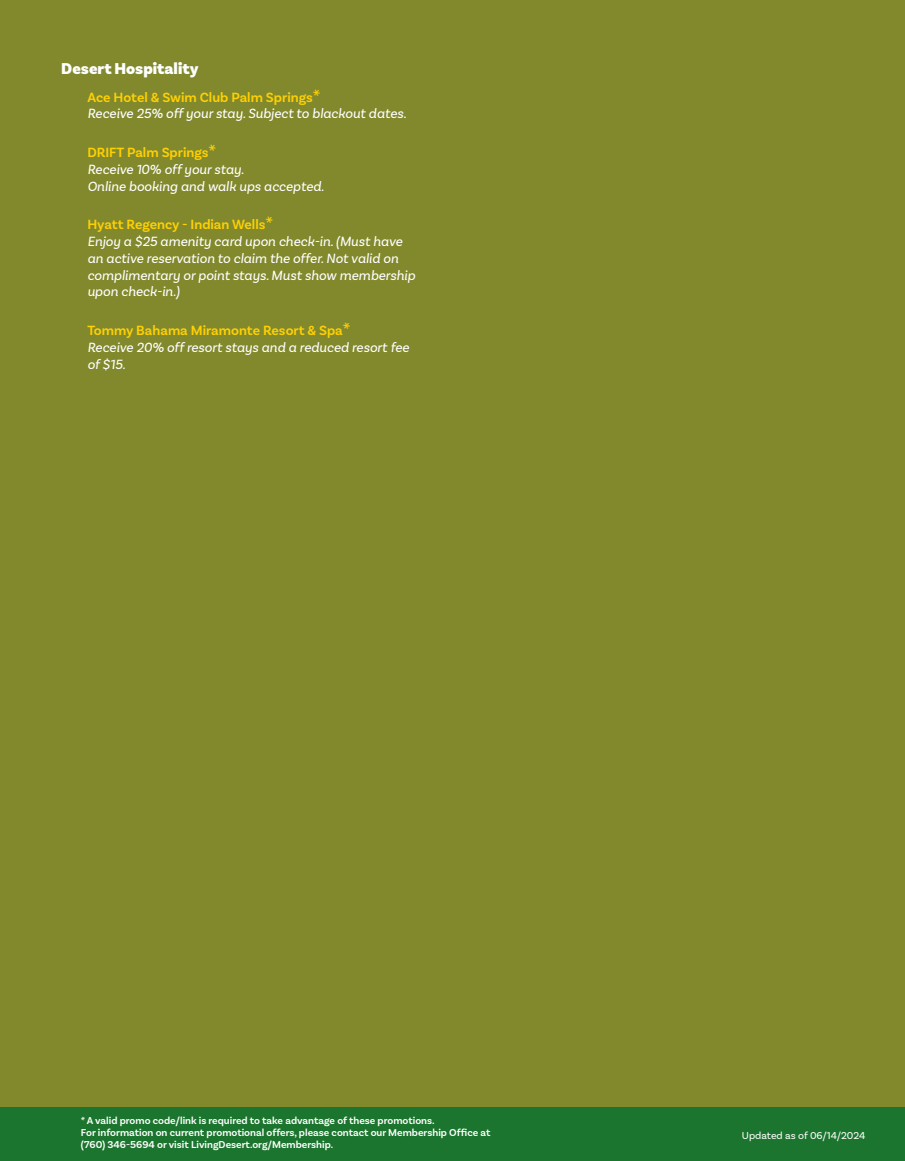
<style>
.page{position:relative;width:905px;height:1161px;background:#fff}
.page>*{position:absolute;margin:0;border:0;box-sizing:border-box;transform-origin:0 0}
.t1{font:900 16.5px "Basic Sans";color:#fff}
.t2{font:italic 14.1px/16.8px "Basic Sans";color:#fff}
.t3{font:600 14.1px "Basic Sans";color:#ffd102}
.t4{font:600 10.5px/12px "Basic Sans";color:#fff}
.t5{font:10.5px "Basic Sans";color:#fff}
.s1{font-size:18px}
</style>
<div class="page">
<div style="left:0;top:0;width:904px;height:1161px;background:#82892d"></div>
<div style="left:0;top:1107px;width:904px;height:54px;background:#1c752e"></div>
<p class="t1" style="left:61px;top:59px;width:139px">Desert Hospitality</p>
<p class="t3" style="left:87px;top:88px;width:235px">Ace Hotel &amp; Swim Club Palm Springs<span class="s1">*</span></p>
<p class="t2" style="left:87px;top:105px;width:320px">Receive 25% off your stay. Subject to blackout dates.</p>
<p class="t3" style="left:87px;top:144px;width:130px">DRIFT Palm Springs<span class="s1">*</span></p>
<p class="t2" style="left:87px;top:160px;width:158px">Receive 10% off your stay.</p>
<p class="t2" style="left:87px;top:177px;width:238px">Online booking and walk ups accepted.</p>
<p class="t3" style="left:87px;top:216px;width:187px">Hyatt Regency - Indian Wells<span class="s1">*</span></p>
<p class="t2" style="left:87px;top:233px;width:329px">Enjoy a $25 amenity card upon check-in. (Must have an active reservation to claim the offer. Not valid on complimentary or point stays. Must show membership upon check-in.)</p>
<p class="t3" style="left:87px;top:322px;width:265px">Tommy Bahama Miramonte Resort &amp; Spa<span class="s1">*</span></p>
<p class="t2" style="left:87px;top:339px;width:323px">Receive 20% off resort stays and a reduced resort fee</p>
<p class="t2" style="left:87px;top:355px;width:40px">of $15.</p>
<p class="t4" style="left:81px;top:1114px;width:411px">* A valid promo code/link is required to take advantage of these promotions.<br>For information on current promotional offers, please contact our Membership Office at</p>
<p class="t4" style="left:81px;top:1138px;width:254px">(760) 346-5694 or visit LivingDesert.org/Membership.</p>
<p class="t5" style="left:742px;top:1129px;width:125px">Updated as of 06/14/2024</p>
</div>
